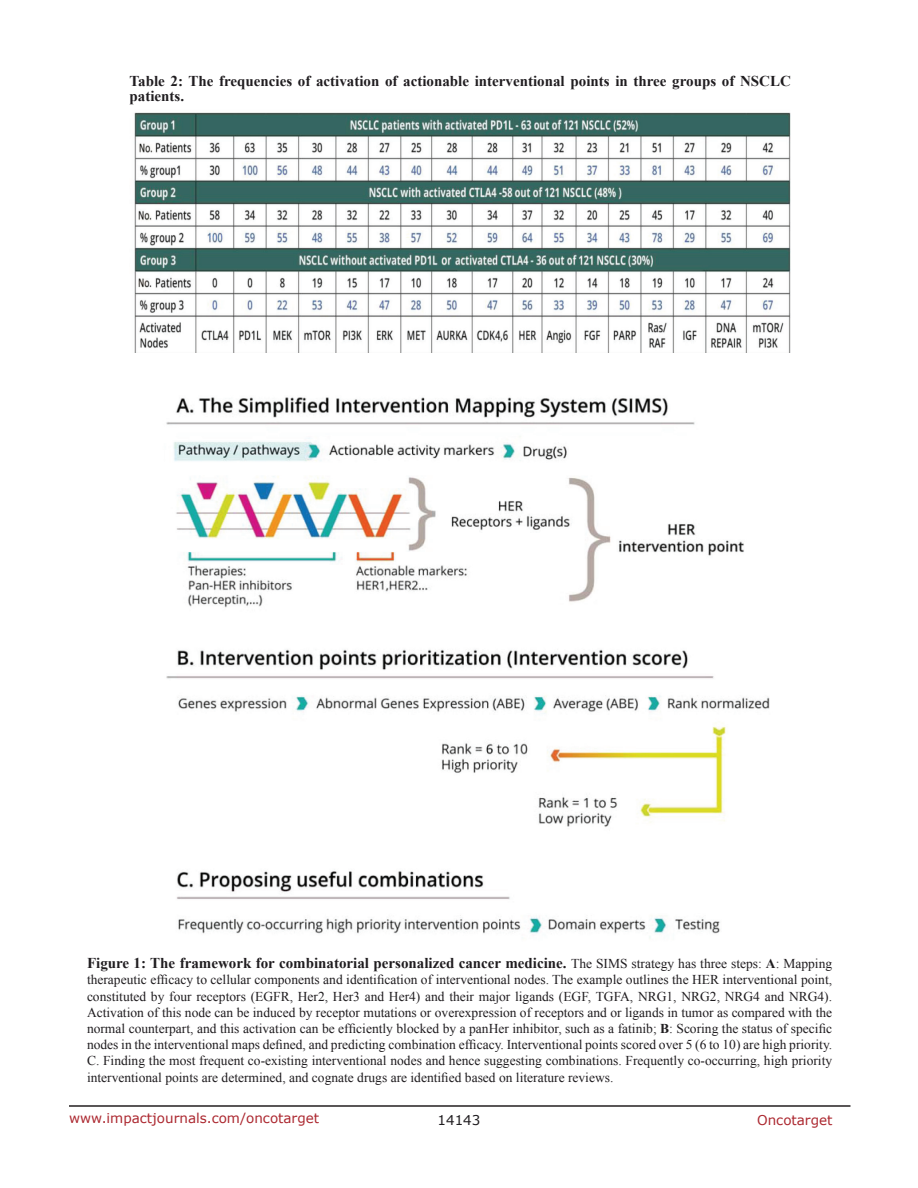
<style>
.page{position:relative;width:918px;height:1188px;background:#fff}
.page>*{position:absolute;margin:0;border:0;box-sizing:border-box;transform-origin:0 0}
.t1{font:700 15px/15px "Times New Roman";color:#201d20}
.t2{font:13.5px/16.2px "Times New Roman";color:#201d20;text-align:justify}
.t3{font:13.5px "Verdana";color:#ac2830}
.t4{font:13.5px "Verdana";color:#201d20}
.s1{font-weight:400;font-size:13.5px}
.s2{font-size:13.5px}
.s3{font-weight:700}
</style>
<div class="page">
<hr style="left:69px;top:1105px;width:781px;height:2px;background:#231f20">
<img style="left:166px;top:397px;width:604px;height:541px">
<img style="left:134px;top:112px;width:657px;height:240px">
<p class="t1" style="left:130px;top:73px;width:663px">Table 2: The frequencies of activation of actionable interventional points in three groups of NSCLC patients.</p>
<p class="t1" style="left:87px;top:955px;width:747px">Figure 1: The framework for combinatorial personalized cancer medicine. <span class="s1">The SIMS strategy has three steps:</span> <span class="s2">A</span><span class="s1">: Mapping</span></p>
<p class="t2" style="left:87px;top:971px;width:747px">therapeutic efficacy to cellular components and identification of interventional nodes. The example outlines the HER interventional point, constituted by four receptors (EGFR, Her2, Her3 and Her4) and their major ligands (EGF, TGFA, NRG1, NRG2, NRG4 and NRG4).<br>Activation of this node can be induced by receptor mutations or overexpression of receptors and or ligands in tumor as compared with the normal counterpart, and this activation can be efficiently blocked by a panHer inhibitor, such as a fatinib; <span class="s3">B</span>: Scoring the status of specific nodes in the interventional maps defined, and predicting combination efficacy. Interventional points scored over 5 (6 to 10) are high priority.<br>C. Finding the most frequent co-existing interventional nodes and hence suggesting combinations. Frequently co-occurring, high priority interventional points are determined, and cognate drugs are identified based on literature reviews.</p>
<p class="t3" style="left:69px;top:1109px;width:252px">www.impactjournals.com/oncotarget</p>
<p class="t4" style="left:438px;top:1111px;width:44px">14143</p>
<p class="t3" style="left:757px;top:1111px;width:77px">Oncotarget</p>
</div>
